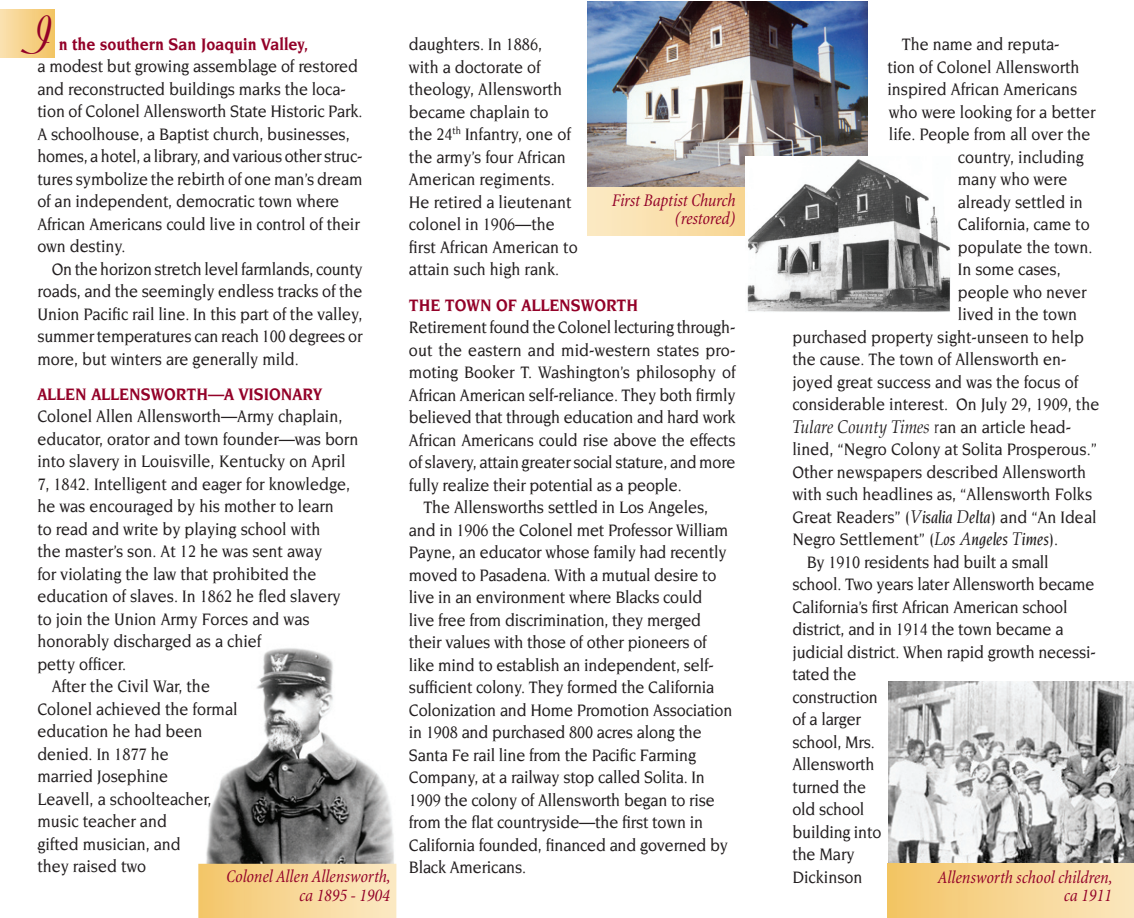
<style>
.page{position:relative;width:1134px;height:918px;background:#fff}
.page>*{position:absolute;margin:0;border:0;box-sizing:border-box;transform-origin:0 0}
.t1{font:700 54px "Ribbon 131 BT";color:#930128;scale:.9 1}
.t2{font:500 18px/22.5px "Novarese";letter-spacing:-.005em;color:#231f20;scale:.9 1}
.t3{font:italic condensed 18px/18px "Minion";letter-spacing:-.005em;color:#930128;text-align:right}
.t4{font:700 18px "Novarese";color:#930128;scale:.9 1}
.t5{font:italic 18px "Palatino";color:#231f20;scale:.9 1}
.s1{font-family:"Novarese";font-style:normal}
.s2{font-family:"Novarese";font-weight:500;font-style:normal}
.s3{font-style:italic}
.s4{font-family:"Palatino";font-weight:400;font-style:italic}
</style>
<div class="page">
<img style="left:200px;top:648px;width:196px;height:216px">
<svg style="left:587px;top:175px;width:158px;height:60px;background:#f7ddaa"></svg>
<img style="left:888px;top:682px;width:246px;height:182px">
<div style="left:887px;top:864px;width:247px;height:54px;background:linear-gradient(to right,#f3c464,#fbe7bf)"></div>
<div style="left:198px;top:864px;width:198px;height:54px;background:linear-gradient(to right,#f3c569,#fceac6)"></div>
<div style="left:0;top:9px;width:55px;height:48px;background:linear-gradient(to right,#fae0b0,#f2c363)"></div>
<img style="left:588px;top:2px;width:280px;height:184px">
<img style="left:746px;top:156px;width:204px;height:156px">
<h1 class="t1" style="left:28px;top:4px;width:29px">I</h1>
<p class="t4" style="left:59px;top:34px;width:279px">N THE SOUTHERN SAN JOAQUIN VALLEY,</p>
<p class="t2" style="left:37px;top:55px;width:363px">a modest but growing assemblage of restored and reconstructed buildings marks the loca&shy;tion of Colonel Allensworth State Historic Park.<br>A schoolhouse, a Baptist church, businesses, homes, a hotel, a library, and various other struc&shy;tures symbolize the rebirth of one man’s dream of an independent, democratic town where African Americans could live in control of their own destiny.</p>
<p class="t2" style="left:37px;top:257px;width:363px;text-align:justify;text-indent:14px">On the horizon stretch level farmlands, county roads, and the seemingly endless tracks of the Union Pacific rail line. In this part of the valley, summer temperatures can reach 100 degrees or more, but winters are generally mild.</p>
<p class="t4" style="left:37px;top:384px;width:23px">ALLEN</p>
<p class="t4" style="left:91px;top:384px;width:23px">ALLENS</p>
<p class="t4" style="left:151px;top:384px;width:28px">WORTH</p>
<p class="t4" style="left:208px;top:384px;width:57px">—A VISIONAR</p>
<p class="t4" style="left:313px;top:384px;width:12px">Y</p>
<p class="t2" style="left:37px;top:405px;width:341px">Colonel Allen Allensworth—Army chaplain,</p>
<p class="t2" style="left:37px;top:428px;width:358px">educator, orator and town founder—was born</p>
<p class="t2" style="left:37px;top:450px;width:344px">into slavery in Louisville, Kentucky on April</p>
<p class="t2" style="left:37px;top:473px;width:349px">7, 1842. Intelligent and eager for knowledge,</p>
<p class="t2" style="left:37px;top:495px;width:331px">he was encouraged by his mother to learn</p>
<p class="t2" style="left:37px;top:518px;width:316px">to read and write by playing school with</p>
<p class="t2" style="left:37px;top:540px;width:318px">the master’s son. At 12 he was sent away</p>
<p class="t2" style="left:37px;top:563px;width:312px">for violating the law that prohibited the</p>
<p class="t2" style="left:37px;top:585px;width:339px">education of slaves. In 1862 he fled slavery</p>
<p class="t2" style="left:37px;top:608px;width:304px">to join the Union Army Forces and was</p>
<p class="t2" style="left:37px;top:630px;width:251px">honorably discharged as a chief</p>
<p class="t2" style="left:37px;top:653px;width:100px">petty officer.</p>
<p class="t2" style="left:52px;top:675px;width:177px">After the Civil War, the</p>
<p class="t2" style="left:37px;top:698px;width:224px">Colonel achieved the formal</p>
<p class="t2" style="left:37px;top:720px;width:185px">education he had been</p>
<p class="t2" style="left:37px;top:743px;width:148px">denied. In 1877 he</p>
<p class="t2" style="left:37px;top:765px;width:147px">married Josephine</p>
<p class="t2" style="left:37px;top:788px;width:195px">Leavell, a schoolteacher,</p>
<p class="t2" style="left:37px;top:810px;width:145px">music teacher and</p>
<p class="t2" style="left:37px;top:833px;width:161px">gifted musician, and</p>
<p class="t2" style="left:37px;top:855px;width:123px">they raised two</p>
<p class="t3" style="left:226px;top:868px;width:166px;line-height:18.8px">Colonel Allen Allensworth, ca 1895 - 1904</p>
<p class="t2" style="left:409px;top:33px;width:189px">daughters. In 1886,<br>with a doctorate of theology, Allensworth became chaplain to<br>the 24<sup>th</sup> Infantry, one of the army’s four African<br>American regiments.<br>He retired a lieutenant colonel in 1906—the first African American to attain such high rank.</p>
<p class="t4" style="left:409px;top:295px;width:148px">THE TOWN OF ALLENS</p>
<p class="t4" style="left:581px;top:295px;width:28px">WORTH</p>
<p class="t2" style="left:409px;top:316px;width:364px">Retirement found the Colonel lecturing through-</p>
<p class="t2" style="left:409px;top:338px;width:364px">out the eastern and mid-western states pro-</p>
<p class="t2" style="left:409px;top:361px;width:364px">moting Booker T. Washington’s philosophy of</p>
<p class="t2" style="left:409px;top:383px;width:364px">African American self-reliance. They both firmly</p>
<p class="t2" style="left:409px;top:406px;width:364px">believed that through education and hard work</p>
<p class="t2" style="left:409px;top:428px;width:364px">African Americans could rise above the effects</p>
<p class="t2" style="left:409px;top:451px;width:364px">of slavery, attain greater social stature, and more</p>
<p class="t2" style="left:409px;top:473px;width:305px">fully realize their potential as a people.</p>
<p class="t2" style="left:423px;top:496px;width:318px">The Allensworths settled in Los Angeles,</p>
<p class="t2" style="left:409px;top:518px;width:356px">and in 1906 the Colonel met Professor William</p>
<p class="t2" style="left:409px;top:541px;width:354px">Payne, an educator whose family had recently</p>
<p class="t2" style="left:409px;top:563px;width:343px">moved to Pasadena. With a mutual desire to</p>
<p class="t2" style="left:409px;top:586px;width:327px">live in an environment where Blacks could</p>
<p class="t2" style="left:409px;top:608px;width:326px">live free from discrimination, they merged</p>
<p class="t2" style="left:409px;top:631px;width:332px">their values with those of other pioneers of</p>
<p class="t2" style="left:409px;top:653px;width:340px">like mind to establish an independent, self-</p>
<p class="t2" style="left:409px;top:676px;width:341px">sufficient colony. They formed the California</p>
<p class="t2" style="left:409px;top:698px;width:361px">Colonization and Home Promotion Association</p>
<p class="t2" style="left:409px;top:721px;width:327px">in 1908 and purchased 800 acres along the</p>
<p class="t2" style="left:409px;top:743px;width:321px">Santa Fe rail line from the Pacific Farming</p>
<p class="t2" style="left:409px;top:766px;width:330px">Company, at a railway stop called Solita. In</p>
<p class="t2" style="left:409px;top:788px;width:341px">1909 the colony of Allensworth began to rise</p>
<p class="t2" style="left:409px;top:811px;width:328px">from the flat countryside—the first town in</p>
<p class="t2" style="left:409px;top:833px;width:356px">California founded, financed and governed by</p>
<p class="t2" style="left:409px;top:856px;width:132px">Black Americans.</p>
<p class="t3" style="left:612px;top:192px;width:125px">First Baptist Church (restored)</p>
<p class="t2" style="left:902px;top:33px;width:177px">The name and reputa-</p>
<p class="t2" style="left:887px;top:55px;width:215px">tion of Colonel Allensworth</p>
<p class="t2" style="left:887px;top:78px;width:212px">inspired African Americans</p>
<p class="t2" style="left:889px;top:100px;width:231px">who were looking for a better</p>
<p class="t2" style="left:889px;top:123px;width:226px">life. People from all over the</p>
<p class="t2" style="left:958px;top:145px;width:142px">country, including</p>
<p class="t2" style="left:958px;top:168px;width:124px">many who were</p>
<p class="t2" style="left:958px;top:190px;width:141px">already settled in</p>
<p class="t2" style="left:958px;top:213px;width:148px">California, came to</p>
<p class="t2" style="left:958px;top:235px;width:151px">populate the town.</p>
<p class="t2" style="left:958px;top:258px;width:116px">In some cases,</p>
<p class="t2" style="left:958px;top:280px;width:145px">people who never</p>
<p class="t2" style="left:958px;top:303px;width:134px">lived in the town</p>
<p class="t2" style="left:792px;top:325px;width:326px">purchased property sight-unseen to help</p>
<p class="t2" style="left:792px;top:348px;width:306px">the cause. The town of Allensworth en-</p>
<p class="t2" style="left:792px;top:370px;width:319px">joyed great success and was the focus of</p>
<p class="t2" style="left:792px;top:393px;width:343px">considerable interest. On July 29, 1909, the</p>
<p class="t5" style="left:792px;top:416px;width:311px">Tulare County Times <span class="s1">r</span><span class="s2">an an article head-</span></p>
<p class="t2" style="left:792px;top:438px;width:340px">lined, “Negro Colony at Solita Prosperous.”</p>
<p class="t2" style="left:792px;top:460px;width:328px">Other newspapers described Allensworth</p>
<p class="t2" style="left:792px;top:483px;width:335px">with such headlines as, “Allensworth Folks</p>
<p class="t2" style="left:792px;top:505px;width:339px">Great Readers” <span class="s3">(</span><span class="s4">V</span><span class="s3">isalia</span> <span class="s4">D</span><span class="s3">elta)</span> and “An Ideal</p>
<p class="t2" style="left:792px;top:528px;width:297px">Negro Settlement” <span class="s3">(</span><span class="s4">L</span><span class="s3">os</span> <span class="s4">A</span><span class="s3">ngeles</span> <span class="s4">T</span><span class="s3">imes).</span></p>
<p class="t2" style="left:807px;top:550px;width:270px">By 1910 residents had built a small</p>
<p class="t2" style="left:792px;top:573px;width:337px">school. Two years later Allensworth became</p>
<p class="t2" style="left:792px;top:595px;width:307px">California’s first African American school</p>
<p class="t2" style="left:792px;top:618px;width:303px">district, and in 1914 the town became a</p>
<p class="t2" style="left:792px;top:640px;width:339px">judicial district. When rapid growth necessi-</p>
<p class="t2" style="left:792px;top:663px;width:73px">tated the</p>
<p class="t2" style="left:792px;top:685px;width:97px">construction</p>
<p class="t2" style="left:792px;top:708px;width:78px">of a larger</p>
<p class="t2" style="left:792px;top:730px;width:93px">school, Mrs.</p>
<p class="t2" style="left:792px;top:753px;width:93px">Allensworth</p>
<p class="t2" style="left:792px;top:775px;width:83px">turned the</p>
<p class="t2" style="left:792px;top:798px;width:81px">old school</p>
<p class="t2" style="left:792px;top:820px;width:100px">building into</p>
<p class="t2" style="left:792px;top:843px;width:70px">the Mary</p>
<p class="t2" style="left:792px;top:865px;width:80px">Dickinson</p>
<p class="t3" style="left:938px;top:869px;width:176px">Allensworth school children, ca 1911</p>
</div>
